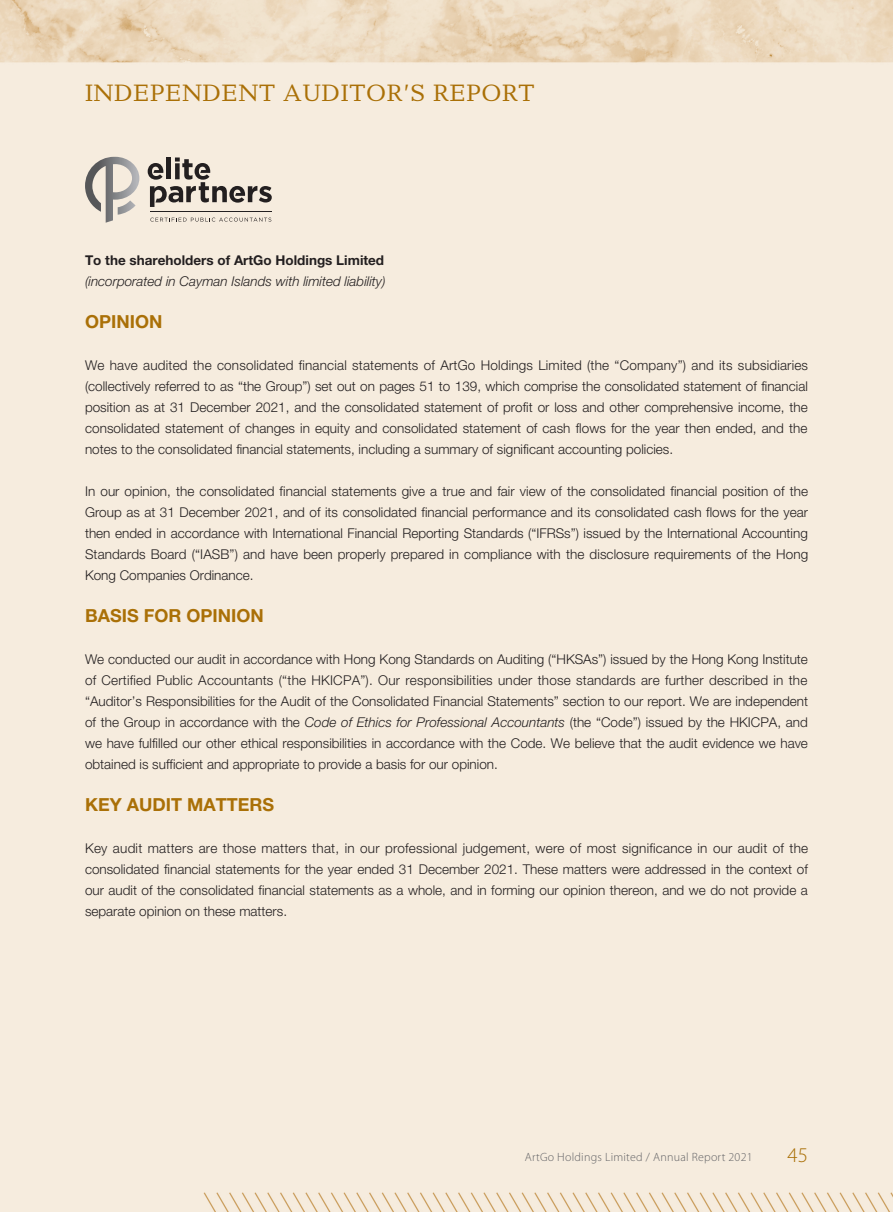
<style>
.page{position:relative;width:893px;height:1212px;background:#f6ecde}
.page>*{position:absolute;margin:0;border:0;box-sizing:border-box;transform-origin:0 0}
.t1{font:24px "Candida Std";letter-spacing:.025em;color:#aa7007}
.t2{font:300 21px "Myriad Pro";color:#aa7007}
._01_H1{font:700 18px "Helvetica Neue LT Std";color:#aa7007}
._00_txt{font:300 13.5px/21px "Helvetica Neue LT Std";color:#231f20;text-align:justify}
._00_txt-2{font:italic 300 13.5px "Helvetica Neue LT Std";color:#231f20}
._00_txt-3{font:700 13.5px "Helvetica Neue LT Std";color:#231f20}
.t3{font:300 12px "Myriad Pro";letter-spacing:.02em;color:#636366}
.s1{font-style:italic}
</style>
<div class="page">
<svg style="left:85px;top:157px;width:54px;height:66px"></svg>
<svg style="left:150px;top:218px;width:121px;height:4px"></svg>
<hr style="left:150px;top:212px;width:122px;height:1px;background:#231f20">
<svg style="left:148px;top:157px;width:124px;height:50px"></svg>
<p class="t1" style="left:85px;top:79px;width:451px">INDEPENDENT AUDITOR’S REPORT</p>
<p class="_00_txt-3" style="left:85px;top:252px;width:301px">To the shareholders of ArtGo Holdings Limited</p>
<p class="_00_txt-2" style="left:85px;top:273px;width:302px">(incorporated in Cayman Islands with limited liability)</p>
<p class="_01_H1" style="left:85px;top:310px;width:79px">OPINION</p>
<p class="_00_txt" style="left:85px;top:354px;width:724px">We have audited the consolidated financial statements of ArtGo Holdings Limited (the “Company”) and its subsidiaries (collectively referred to as “the Group”) set out on pages 51 to 139, which comprise the consolidated statement of financial position as at 31 December 2021, and the consolidated statement of profit or loss and other comprehensive income, the consolidated statement of changes in equity and consolidated statement of cash flows for the year then ended, and the notes to the consolidated financial statements, including a summary of significant accounting policies.</p>
<p class="_00_txt" style="left:85px;top:480px;width:725px">In our opinion, the consolidated financial statements give a true and fair view of the consolidated financial position of the Group as at 31 December 2021, and of its consolidated financial performance and its consolidated cash flows for the year then ended in accordance with International Financial Reporting Standards (“IFRSs”) issued by the International Accounting Standards Board (“IASB”) and have been properly prepared in compliance with the disclosure requirements of the Hong Kong Companies Ordinance.</p>
<p class="_01_H1" style="left:85px;top:604px;width:180px">BASIS FOR OPINION</p>
<p class="_00_txt" style="left:85px;top:648px;width:724px">We conducted our audit in accordance with Hong Kong Standards on Auditing (“HKSAs”) issued by the Hong Kong Institute of Certified Public Accountants (“the HKICPA”). Our responsibilities under those standards are further described in the “Auditor’s Responsibilities for the Audit of the Consolidated Financial Statements” section to our report. We are independent of the Group in accordance with the <span class="s1">Code of Ethics for Professional Accountants</span> (the “Code”) issued by the HKICPA, and we have fulfilled our other ethical responsibilities in accordance with the Code. We believe that the audit evidence we have obtained is sufficient and appropriate to provide a basis for our opinion.</p>
<p class="_01_H1" style="left:85px;top:793px;width:190px">KEY AUDIT MATTERS</p>
<p class="_00_txt" style="left:85px;top:837px;width:725px">Key audit matters are those matters that, in our professional judgement, were of most significance in our audit of the consolidated financial statements for the year ended 31 December 2021. These matters were addressed in the context of our audit of the consolidated financial statements as a whole, and in forming our opinion thereon, and we do not provide a separate opinion on these matters.</p>
<p class="t3" style="left:525px;top:1150px;width:229px">ArtGo Holdings Limited / Annual Report 2021</p>
<p class="t2" style="left:787px;top:1142px;width:22px">45</p>
</div>
